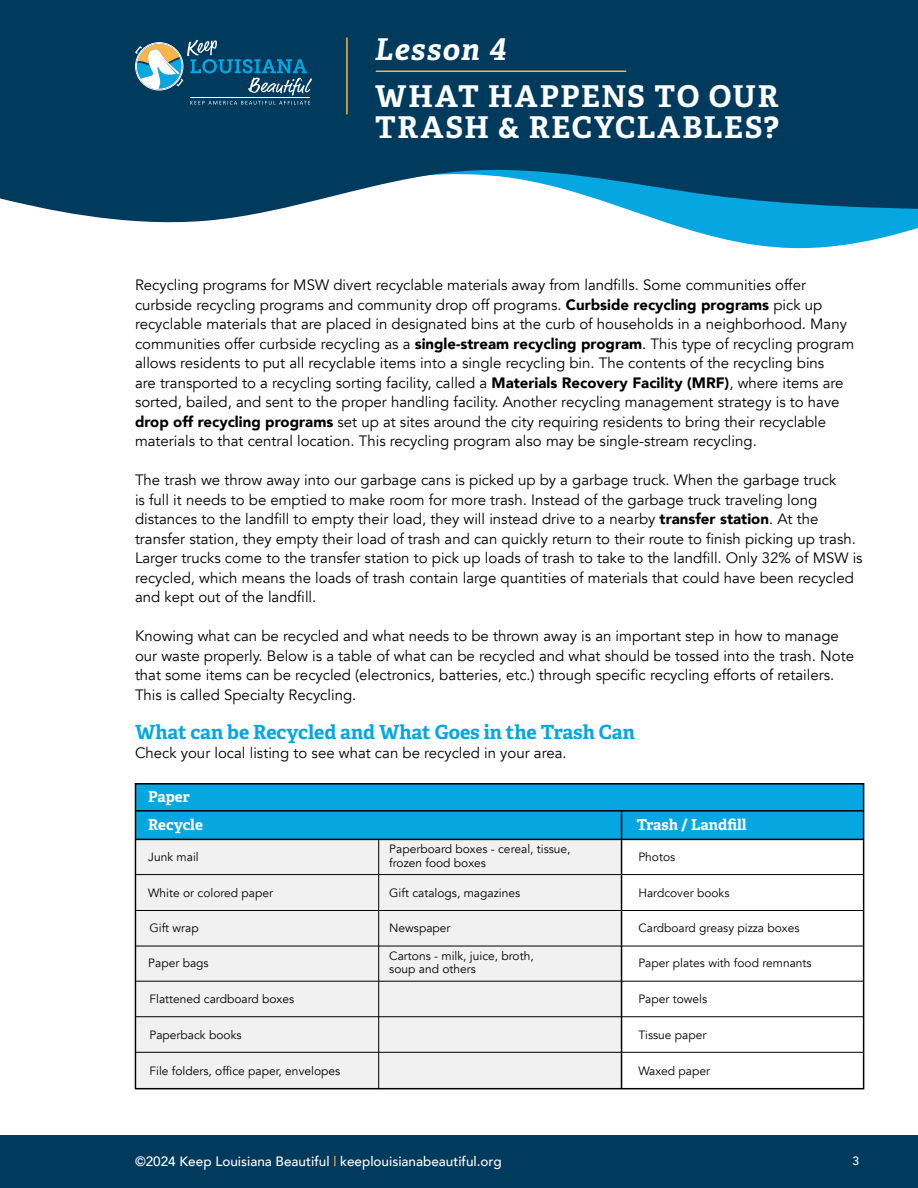
<style>
.page{position:relative;width:918px;height:1188px;background:#fff}
.page>*{position:absolute;margin:0;border:0;box-sizing:border-box;transform-origin:0 0}
.t1{font:700 30px/31.5px "Adelle";letter-spacing:.055em;color:#fff}
.t2{font:italic 700 30px "Adelle";letter-spacing:.045em;color:#fff}
.t3{font:700 19.5px "Adelle";color:#06a7e0}
.t4{font:15px/19.5px "Avenir";color:#000}
.t5{font:700 15px/28.2px "Adelle";color:#fff}
.t6{font:500 13.5px "Avenir";color:#fff}
.t7{font:12px/13.5px "Avenir";color:#000}
.t8{font:500 12px "Avenir";color:#fff}
.s1{font-weight:900}
.s2{color:#fcb447}
</style>
<div class="page">
<div style="left:0;top:1135px;width:918px;height:53px;background:#003a5d"></div>
<svg style="left:684px;top:228px;width:234px;height:21px;fill:#06a7e0"></svg>
<div style="left:0;top:0;width:918px;height:143px;background:#003a5d"></div>
<svg style="left:0;top:143px;width:918px;height:85px;fill:#003a5d"></svg>
<hr style="left:346px;top:38px;width:2px;height:76px;background:#fcb447">
<hr style="left:376px;top:71px;width:250px;height:1px;background:#fcb447">
<svg style="left:135px;top:40px;width:177px;height:65px"></svg>
<hr style="left:190px;top:98px;width:120px;height:1px;background:#fff">
<div style="left:137px;top:840px;width:485px;height:247px;background:#f1f1f2"></div>
<div style="left:136px;top:783px;width:728px;height:57px;background:#06a7e0"></div>
<div style="left:135px;top:783px;width:729px;height:306px;border:2px solid #000"></div>
<hr style="left:135px;top:810px;width:729px;height:2px;background:#000">
<hr style="left:135px;top:874px;width:729px;height:1px;background:#000">
<hr style="left:135px;top:910px;width:729px;height:1px;background:#000">
<hr style="left:135px;top:946px;width:729px;height:1px;background:#000">
<hr style="left:135px;top:981px;width:729px;height:1px;background:#000">
<hr style="left:135px;top:1016px;width:729px;height:1px;background:#000">
<hr style="left:135px;top:1052px;width:729px;height:1px;background:#000">
<hr style="left:378px;top:840px;width:1px;height:249px;background:#000">
<hr style="left:621px;top:811px;width:1px;height:278px;background:#000">
<hr style="left:136px;top:839px;width:728px;height:1px;background:#000">
<h1 class="t2" style="left:375px;top:30px;width:133px">Lesson 4</h1>
<h1 class="t1" style="left:375px;top:81px;width:405px">WHAT HAPPENS TO OUR<br>TRASH &amp; RECYCLABLES?</h1>
<p class="t4" style="left:135px;top:275px;width:721px">Recycling programs for MSW divert recyclable materials away from landfills. Some communities offer curbside recycling programs and community drop off programs. <span class="s1">Curbside recycling programs</span> pick up recyclable materials that are placed in designated bins at the curb of households in a neighborhood. Many communities offer curbside recycling as a <span class="s1">single-stream recycling program</span>. This type of recycling program allows residents to put all recyclable items into a single recycling bin. The contents of the recycling bins<br>are transported to a recycling sorting facility, called a <span class="s1">Materials Recovery Facility (MRF)</span>, where items are sorted, bailed, and sent to the proper handling facility. Another recycling management strategy is to have <span class="s1">drop off recycling programs</span> set up at sites around the city requiring residents to bring their recyclable materials to that central location. This recycling program also may be single-stream recycling.</p>
<p class="t4" style="left:135px;top:470px;width:729px">The trash we throw away into our garbage cans is picked up by a garbage truck. When the garbage truck<br>is full it needs to be emptied to make room for more trash. Instead of the garbage truck traveling long distances to the landfill to empty their load, they will instead drive to a nearby <span class="s1">transfer station</span>. At the transfer station, they empty their load of trash and can quickly return to their route to finish picking up trash.<br>Larger trucks come to the transfer station to pick up loads of trash to take to the landfill. Only 32% of MSW is recycled, which means the loads of trash contain large quantities of materials that could have been recycled and kept out of the landfill.</p>
<p class="t4" style="left:135px;top:626px;width:721px">Knowing what can be recycled and what needs to be thrown away is an important step in how to manage our waste properly. Below is a table of what can be recycled and what should be tossed into the trash. Note that some items can be recycled (electronics, batteries, etc.) through specific recycling efforts of retailers.<br>This is called Specialty Recycling.</p>
<h2 class="t3" style="left:135px;top:719px;width:501px">What can be Recycled and What Goes in the Trash Can</h2>
<p class="t4" style="left:135px;top:743px;width:433px">Check your local listing to see what can be recycled in your area.</p>
<p class="t5" style="left:148px;top:782px;width:56px">Paper<br>Recycle</p>
<p class="t7" style="left:148px;top:851px;width:52px">Junk mail</p>
<p class="t7" style="left:638px;top:851px;width:38px">Photos</p>
<p class="t7" style="left:148px;top:887px;width:126px">White or colored paper</p>
<p class="t5" style="left:637px;top:811px;width:111px">Trash / Landfill</p>
<p class="t7" style="left:389px;top:843px;width:183px">Paperboard boxes - cereal, tissue, frozen food boxes</p>
<p class="t7" style="left:389px;top:887px;width:132px">Gift catalogs, magazines</p>
<p class="t7" style="left:389px;top:921px;width:63px">Newspaper</p>
<p class="t7" style="left:638px;top:921px;width:163px">Cardboard greasy pizza boxes</p>
<p class="t7" style="left:638px;top:887px;width:93px">Hardcover books</p>
<p class="t7" style="left:150px;top:921px;width:51px">Gift wrap</p>
<p class="t7" style="left:148px;top:956px;width:62px">Paper bags</p>
<p class="t7" style="left:389px;top:949px;width:146px">Cartons - milk, juice, broth, soup and others</p>
<p class="t7" style="left:638px;top:956px;width:175px">Paper plates with food remnants</p>
<p class="t7" style="left:150px;top:993px;width:146px">Flattened cardboard boxes</p>
<p class="t7" style="left:638px;top:993px;width:70px">Paper towels</p>
<p class="t7" style="left:150px;top:1028px;width:94px">Paperback books</p>
<p class="t7" style="left:638px;top:1028px;width:70px">Tissue paper</p>
<p class="t7" style="left:150px;top:1064px;width:192px">File folders, office paper, envelopes</p>
<p class="t7" style="left:638px;top:1064px;width:73px">Waxed paper</p>
<p class="t6" style="left:135px;top:1150px;width:368px">©2024 Keep Louisiana Beautiful <span class="s2">|</span> keeplouisianabeautiful.org</p>
<p class="t8" style="left:852px;top:1150px;width:8px">3</p>
</div>
